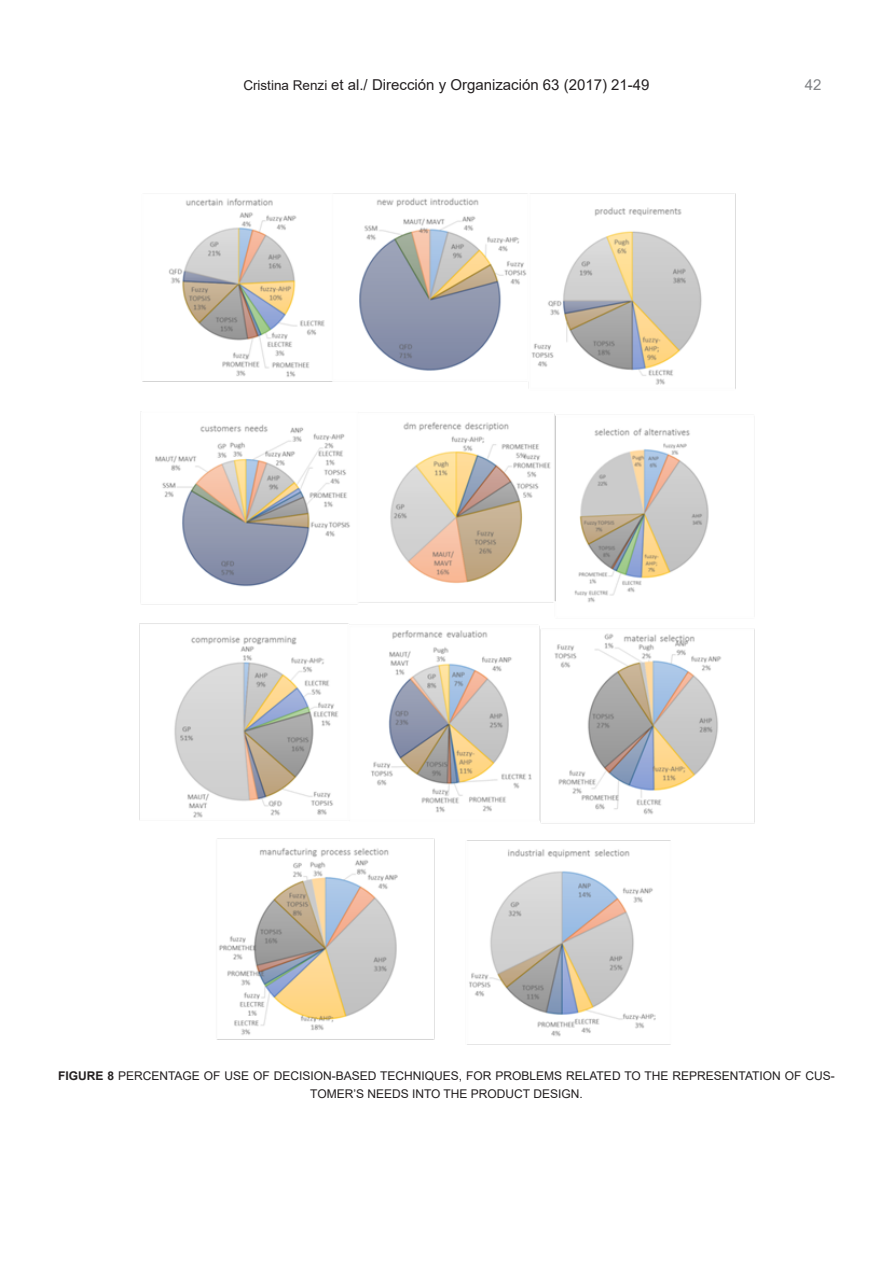
<style>
.page{position:relative;width:893px;height:1263px;background:#fff}
.page>*{position:absolute;margin:0;border:0;box-sizing:border-box;transform-origin:0 0}
.t1{font:15px "Arial";color:#231f20}
.t2{font:15px "Arial";color:#808285}
.t3{font:12px/18px "Arial";color:#231f20;text-align:center}
.s1{font-size:13.5px}
.s2{font-weight:700}
</style>
<div class="page">
<img style="left:139px;top:193px;width:616px;height:852px">
<p class="t1" style="left:243px;top:74px;width:408px"><span class="s1">Cristina Renzi</span> et al./ Dirección y Organización 63 (2017) 21-49</p>
<p class="t2" style="left:805px;top:74px;width:18px">42</p>
<p class="t3" style="left:58px;top:1067px;width:778px"><span class="s2">FIGURE 8</span> PERCENTAGE OF USE OF DECISION-BASED TECHNIQUES, FOR PROBLEMS RELATED TO THE REPRESENTATION OF CUS-<br>TOMER’S NEEDS INTO THE PRODUCT DESIGN.</p>
</div>
